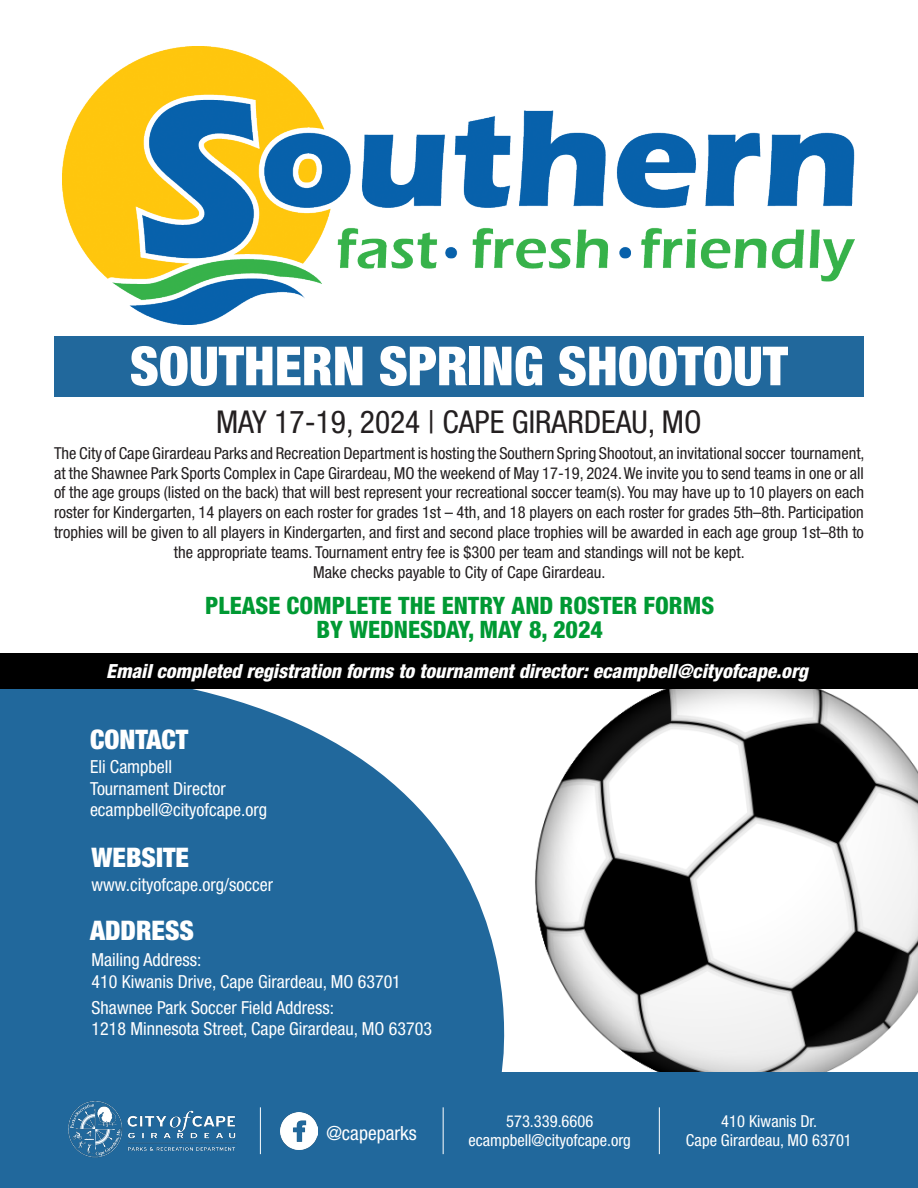
<style>
.page{position:relative;width:918px;height:1188px;background:#fff}
.page>*{position:absolute;margin:0;border:0;box-sizing:border-box;transform-origin:0 0}
.t1{font:900 condensed 54px "Helvetica Neue LT Std";color:#fff}
.t2{font:condensed 31.5px "Helvetica Neue LT Std";color:#231f20}
.t3{font:900 condensed 27px "Helvetica Neue LT Std";color:#fff}
.t4{font:800 condensed 24px "Helvetica Neue LT Std";color:#093}
.t5{font:italic 800 condensed 19.5px "Helvetica Neue LT Std";color:#fff}
.t6{font:condensed 19.5px "Helvetica Neue LT Std";color:#fff}
.t7{font:condensed 18px "Helvetica Neue LT Std";color:#fff}
.t8{font:condensed 16.5px/19.8px "Helvetica Neue LT Std";color:#231f20;text-align:center}
.t9{font:condensed 16.5px "Helvetica Neue LT Std";color:#fff}
</style>
<div class="page">
<img style="left:579px;top:688px;width:339px;height:384px">
<svg style="left:0;top:688px;width:579px;height:384px;fill:#21689c"></svg>
<div style="left:0;top:653px;width:918px;height:35px;background:#000"></div>
<img style="left:63px;top:47px;width:792px;height:278px">
<div style="left:54px;top:336px;width:810px;height:61px;background:#21689c"></div>
<div style="left:0;top:1072px;width:918px;height:116px;background:#21689c"></div>
<img style="left:68px;top:1101px;width:168px;height:57px">
<img style="left:281px;top:1113px;width:36px;height:37px">
<hr style="left:260px;top:1107px;width:1px;height:47px;background:#fff">
<hr style="left:443px;top:1107px;width:1px;height:47px;background:#fff">
<hr style="left:659px;top:1107px;width:1px;height:47px;background:#fff">
<p class="t1" style="left:130px;top:333px;width:660px">SOUTHERN SPRING SHOOTOUT</p>
<p class="t2" style="left:216px;top:404px;width:487px">MAY 17-19, 2024 | CAPE GIRARDEAU, MO</p>
<p class="t8" style="left:54px;top:443px;width:812px">The City of Cape Girardeau Parks and Recreation Department is hosting the Southern Spring Shootout, an invitational soccer tournament, at the Shawnee Park Sports Complex in Cape Girardeau, MO the weekend of May 17-19, 2024. We invite you to send teams in one or all of the age groups (listed on the back) that will best represent your recreational soccer team(s). You may have up to 10 players on each roster for Kindergarten, 14 players on each roster for grades 1st – 4th, and 18 players on each roster for grades 5th–8th. Participation trophies will be given to all players in Kindergarten, and first and second place trophies will be awarded in each age group 1st–8th to the appropriate teams. Tournament entry fee is $300 per team and standings will not be kept.</p>
<p class="t8" style="left:313px;top:562px;width:294px">Make checks payable to City of Cape Girardeau.</p>
<p class="t4" style="left:205px;top:590px;width:511px">PLEASE COMPLETE THE ENTRY AND ROSTER FORMS</p>
<p class="t4" style="left:317px;top:614px;width:288px">BY WEDNESDAY, MAY 8, 2024</p>
<p class="t5" style="left:106px;top:659px;width:703px">Email completed registration forms to tournament director: ecampbell@cityofcape.org</p>
<p class="t3" style="left:90px;top:723px;width:100px">CONTACT</p>
<p class="t7" style="left:90px;top:756px;width:84px">Eli Campbell</p>
<p class="t7" style="left:90px;top:778px;width:137px">Tournament Director</p>
<p class="t7" style="left:90px;top:800px;width:179px">ecampbell@cityofcape.org</p>
<p class="t3" style="left:92px;top:840px;width:99px">WEBSITE</p>
<p class="t7" style="left:92px;top:874px;width:183px">www.cityofcape.org/soccer</p>
<p class="t3" style="left:90px;top:914px;width:106px">ADDRESS</p>
<p class="t7" style="left:92px;top:950px;width:111px">Mailing Address:</p>
<p class="t7" style="left:92px;top:971px;width:311px">410 Kiwanis Drive, Cape Girardeau, MO 63701</p>
<p class="t7" style="left:92px;top:997px;width:244px">Shawnee Park Soccer Field Address:</p>
<p class="t7" style="left:92px;top:1018px;width:342px">1218 Minnesota Street, Cape Girardeau, MO 63703</p>
<p class="t9" style="left:721px;top:1112px;width:97px">410 Kiwanis Dr.</p>
<p class="t9" style="left:506px;top:1112px;width:89px">573.339.6606</p>
<p class="t9" style="left:469px;top:1131px;width:164px">ecampbell@cityofcape.org</p>
<p class="t6" style="left:326px;top:1122px;width:92px">@capeparks</p>
<p class="t9" style="left:686px;top:1131px;width:167px">Cape Girardeau, MO 63701</p>
</div>
